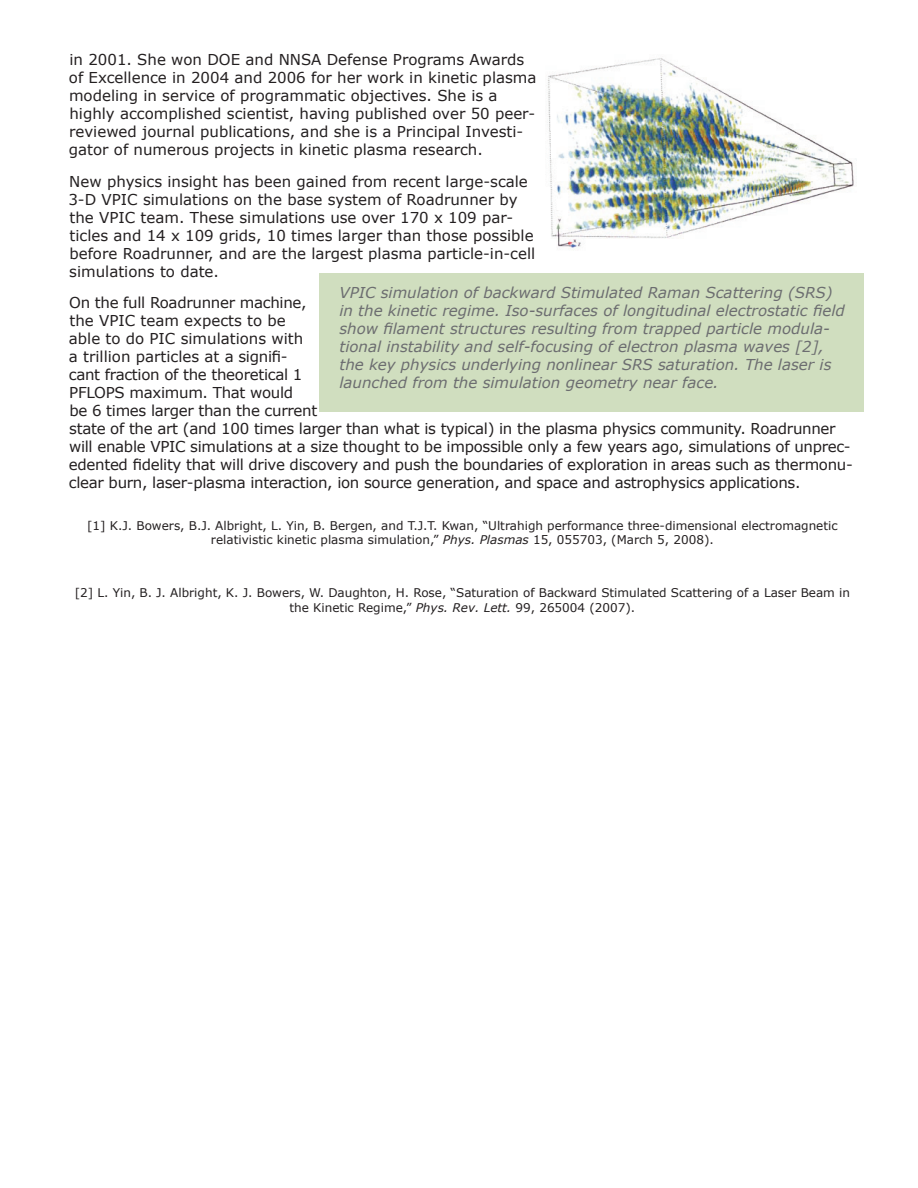
<style>
.page{position:relative;width:918px;height:1188px;background:#fff}
.page>*{position:absolute;margin:0;border:0;box-sizing:border-box;transform-origin:0 0}
.t1{font:15px/18px "Verdana";color:#231f20}
.t2{font:15px/18px "Verdana";letter-spacing:-.02em;color:#231f20}
.t3{font:italic 15px/18px "Verdana";color:#6c6d70}
.t4{font:12px/14.4px "Verdana";color:#231f20;text-align:center}
.s1{font-style:italic}
</style>
<div class="page">
<div style="left:319px;top:273px;width:545px;height:138px;background:#d0debf"></div>
<img style="left:548px;top:58px;width:306px;height:192px">
<p class="t1" style="left:69px;top:51px;width:469px">in 2001. She won DOE and NNSA Defense Programs Awards of Excellence in 2004 and 2006 for her work in kinetic plasma modeling in service of programmatic objectives. She is a highly accomplished scientist, having published over 50 peer&shy;reviewed journal publications, and she is a Principal Investi&shy;gator of numerous projects in kinetic plasma research.</p>
<p class="t1" style="left:68px;top:172px;width:468px">New physics insight has been gained from recent large-scale 3-D VPIC simulations on the base system of Roadrunner by the VPIC team. These simulations use over 170 x 109 par&shy;ticles and 14 x 109 grids, 10 times larger than those possible before Roadrunner, and are the largest plasma particle-in-cell simulations to date.</p>
<p class="t2" style="left:69px;top:294px;width:786px">On the full Roadrunner machine,<br>the VPIC team expects to be<br>able to do PIC simulations with<br>a trillion particles at a signifi-<br>cant fraction of the theoretical 1<br>PFLOPS maximum. That would<br>be 6 times larger than the current<br>state of the art (and 100 times larger than what is typical) in the plasma physics community. Roadrunner will enable VPIC simulations at a size thought to be impossible only a few years ago, simulations of unprec&shy;edented fidelity that will drive discovery and push the boundaries of exploration in areas such as thermonu&shy;clear burn, laser-plasma interaction, ion source generation, and space and astrophysics applications.</p>
<p class="t4" style="left:87px;top:518px;width:752px">[1] K.J. Bowers, B.J. Albright, L. Yin, B. Bergen, and T.J.T. Kwan, “Ultrahigh performance three-dimensional electromagnetic relativistic kinetic plasma simulation,” <span class="s1">Phys. Plasmas</span> 15, 055703, (March 5, 2008).</p>
<p class="t3" style="left:339px;top:283px;width:507px">VPIC simulation of backward Stimulated Raman Scattering (SRS) in the kinetic regime. Iso-surfaces of longitudinal electrostatic field show filament structures resulting from trapped particle modula&shy;tional instability and self-focusing of electron plasma waves [2], the key physics underlying nonlinear SRS saturation. The laser is launched from the simulation geometry near face.</p>
<p class="t4" style="left:75px;top:585px;width:777px">[2] L. Yin, B. J. Albright, K. J. Bowers, W. Daughton, H. Rose, “Saturation of Backward Stimulated Scattering of a Laser Beam in the Kinetic Regime,” <span class="s1">Phys. Rev. Lett.</span> 99, 265004 (2007).</p>
</div>
